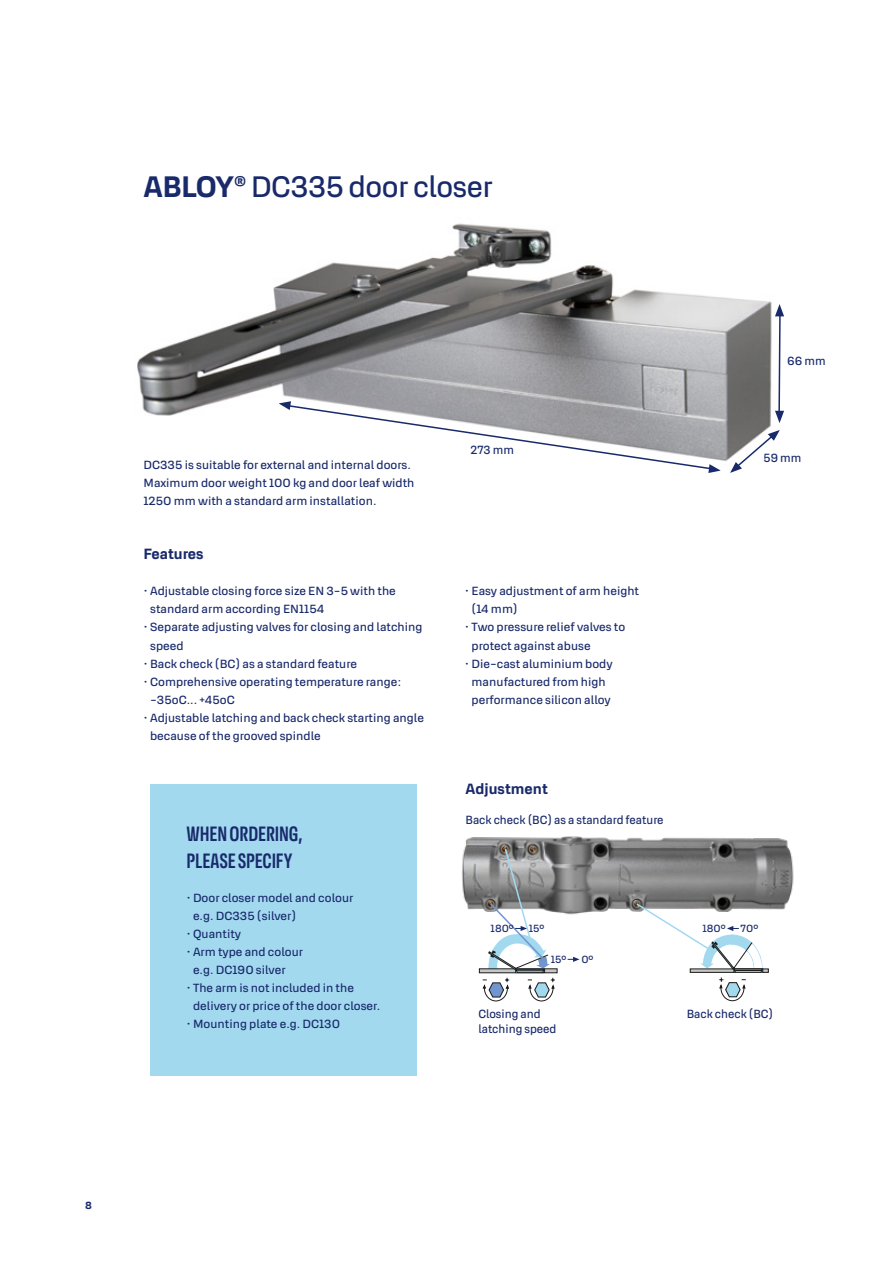
<style>
.page{position:relative;width:893px;height:1263px;background:#fff}
.page>*{position:absolute;margin:0;border:0;box-sizing:border-box;transform-origin:0 0}
.t1{font:30px "Abloy Sans OT";letter-spacing:-.015em;color:#192a6b}
.t2{font:700 condensed 21px/27px "Abloy Sans OT";color:#192a6b}
.t3{font:700 15px "Abloy Sans OT";color:#192a6b}
.t4{font:12px/18px "Abloy Sans OT";color:#192a6b}
.t5{font:10.5px "Abloy Sans OT";color:#192a6b}
.t6{font:700 10.5px "Abloy Sans OT";color:#192a6b}
.s1{font-weight:700}
</style>
<div class="page">
<img style="left:137px;top:223px;width:635px;height:248px">
<img style="left:462px;top:836px;width:332px;height:79px">
<svg style="left:719px;top:977px;width:27px;height:24px"></svg>
<div style="left:734px;top:969px;width:29px;height:3px;border:1px solid #1d1d1b"></div>
<div style="left:734px;top:969px;width:28px;height:2px;border:1px solid #1d1d1b"></div>
<div style="left:479px;top:969px;width:78px;height:4px;border:1px solid #1d1d1b"></div>
<div style="left:515px;top:969px;width:30px;height:4px;border:1px solid #1d1d1b"></div>
<div style="left:517px;top:970px;width:26px;height:3px;border:1px solid #1d1d1b"></div>
<div style="left:516px;top:969px;width:28px;height:2px;border:1px solid #1d1d1b"></div>
<svg style="left:528px;top:978px;width:27px;height:23px"></svg>
<svg style="left:483px;top:978px;width:26px;height:23px"></svg>
<svg style="left:730px;top:430px;width:50px;height:43px"></svg>
<svg style="left:279px;top:401px;width:441px;height:72px"></svg>
<div style="left:150px;top:784px;width:267px;height:292px;background:#a2d9ef"></div>
<svg style="left:488px;top:847px;width:62px;height:123px"></svg>
<svg style="left:568px;top:957px;width:11px;height:5px"></svg>
<svg style="left:635px;top:902px;width:128px;height:68px"></svg>
<svg style="left:775px;top:304px;width:9px;height:119px"></svg>
<h1 class="t1" style="left:144px;top:165px;width:351px"><span class="s1">ABLOY®</span> DC335 door closer</h1>
<p class="t4" style="left:144px;top:455px;width:272px">DC335 is suitable for external and internal doors.<br>Maximum door weight 100 kg and door leaf width<br>1250 mm with a standard arm installation.</p>
<p class="t3" style="left:144px;top:543px;width:62px">Features</p>
<p class="t4" style="left:150px;top:581px;width:247px;text-indent:-7px">• Adjustable closing force size EN 3-5 with the standard arm according EN1154</p>
<p class="t4" style="left:150px;top:618px;width:274px;text-indent:-7px">• Separate adjusting valves for closing and latching speed</p>
<p class="t4" style="left:144px;top:654px;width:215px">• Back check (BC) as a standard feature</p>
<p class="t4" style="left:150px;top:672px;width:253px;text-indent:-7px">• Comprehensive operating temperature range: -35oC... +45oC</p>
<p class="t4" style="left:150px;top:708px;width:275px;text-indent:-7px">• Adjustable latching and back check starting angle because of the grooved spindle</p>
<p class="t4" style="left:470px;top:440px;width:45px">273 mm</p>
<p class="t4" style="left:472px;top:581px;width:169px;text-indent:-7px">• Easy adjustment of arm height (14 mm)</p>
<p class="t4" style="left:472px;top:618px;width:155px;text-indent:-7px">• Two pressure relief valves to protect against abuse</p>
<p class="t4" style="left:465px;top:654px;width:149px;text-align:center">• Die-cast aluminium body manufactured from high performance silicon alloy</p>
<p class="t3" style="left:466px;top:778px;width:84px">Adjustment</p>
<p class="t4" style="left:787px;top:352px;width:40px">66 mm</p>
<p class="t4" style="left:763px;top:449px;width:39px">59 mm</p>
<h2 class="t2" style="left:186px;top:820px;width:117px">WHEN ORDERING,<br>PLEASE SPECIFY</h2>
<p class="t4" style="left:193px;top:888px;width:162px;text-indent:-7px">• Door closer model and colour e.g. DC335 (silver)</p>
<p class="t4" style="left:186px;top:924px;width:56px">• Quantity</p>
<p class="t4" style="left:193px;top:942px;width:112px;text-indent:-7px">• Arm type and colour e.g. DC190 silver</p>
<p class="t4" style="left:193px;top:978px;width:189px;text-indent:-7px">• The arm is not included in the delivery or price of the door closer.</p>
<p class="t4" style="left:186px;top:1014px;width:155px">• Mounting plate e.g. DC130</p>
<p class="t4" style="left:466px;top:810px;width:199px">Back check (BC) as a standard feature</p>
<p class="t5" style="left:491px;top:921px;width:25px">180°</p>
<p class="t5" style="left:529px;top:921px;width:17px">15°</p>
<p class="t5" style="left:551px;top:952px;width:17px">15°</p>
<p class="t5" style="left:581px;top:952px;width:14px">0°</p>
<p class="t5" style="left:702px;top:921px;width:25px">180°</p>
<p class="t5" style="left:741px;top:921px;width:19px">70°</p>
<p class="t4" style="left:478px;top:1004px;width:64px">Closing and</p>
<p class="t4" style="left:687px;top:1004px;width:88px">Back check (BC)</p>
<p class="t4" style="left:478px;top:1019px;width:80px">latching speed</p>
<p class="t6" style="left:85px;top:1198px;width:8px">8</p>
</div>
